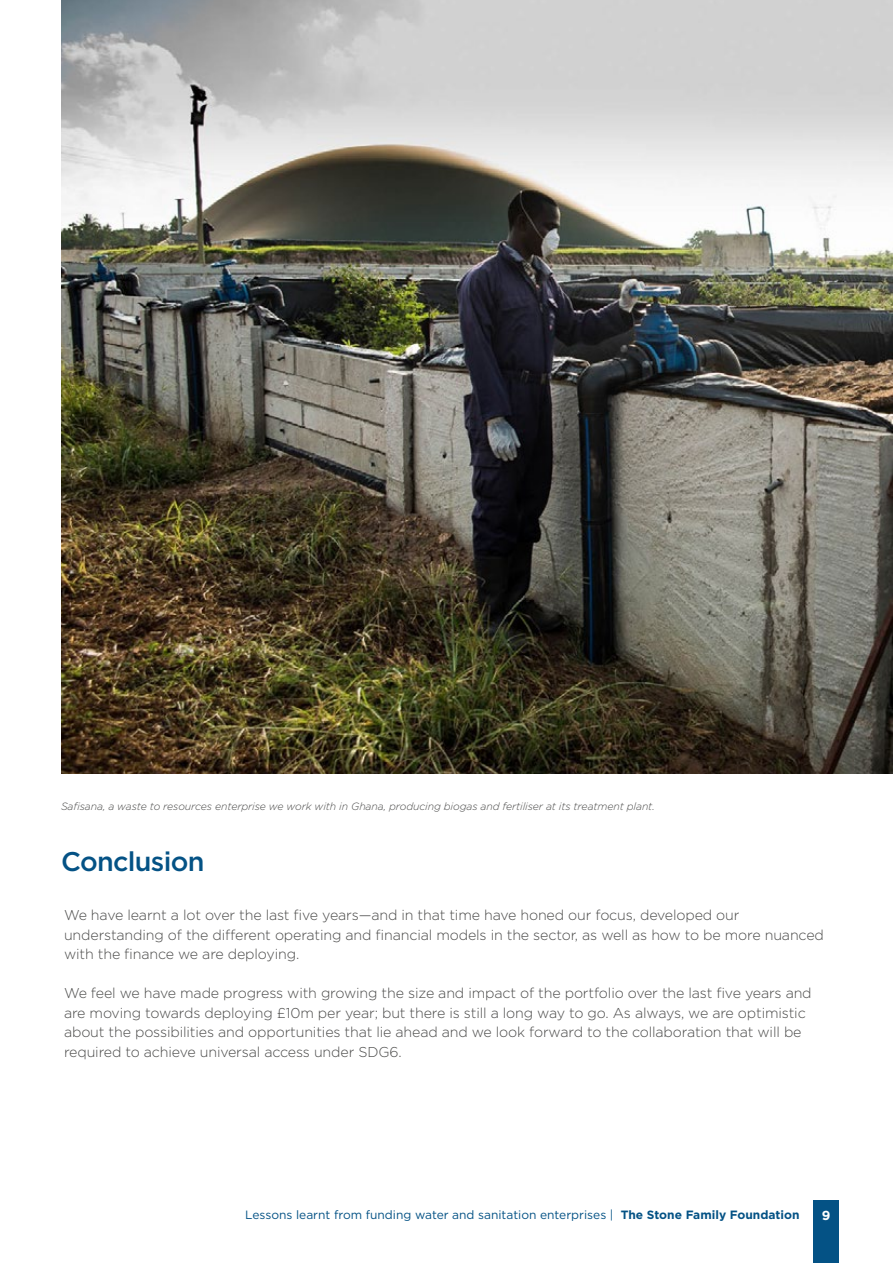
<style>
.page{position:relative;width:893px;height:1263px;background:#fff}
.page>*{position:absolute;margin:0;border:0;box-sizing:border-box;transform-origin:0 0}
.t1{font:500 27px "Gotham";letter-spacing:-.025em;color:#045285}
.t2{font:300 14.25px/19.5px "Gotham";letter-spacing:-.01em;color:#4a4a49}
.t3{font:700 13.05px "Gotham";color:#fff}
.t4{font:12px "Gotham";color:#045285}
.t5{font:italic 300 10.5px "Gotham";letter-spacing:-.01em;color:#4a4a49}
.s1{font-weight:700}
</style>
<div class="page">
<div style="left:813px;top:1200px;width:26px;height:63px;background:#045285"></div>
<img style="left:61px;top:0;width:832px;height:774px">
<p class="t5" style="left:61px;top:800px;width:595px">Safisana, a waste to resources enterprise we work with in Ghana, producing biogas and fertiliser at its treatment plant.</p>
<h1 class="t1" style="left:61px;top:844px;width:145px">Conclusion</h1>
<p class="t2" style="left:64px;top:905px;width:761px">We have learnt a lot over the last five years—and in that time have honed our focus, developed our understanding of the different operating and financial models in the sector, as well as how to be more nuanced with the finance we are deploying.</p>
<p class="t2" style="left:64px;top:983px;width:749px">We feel we have made progress with growing the size and impact of the portfolio over the last five years and are moving towards deploying £10m per year; but there is still a long way to go. As always, we are optimistic about the possibilities and opportunities that lie ahead and we look forward to the collaboration that will be required to achieve universal access under SDG6.</p>
<p class="t4" style="left:245px;top:1207px;width:556px">Lessons learnt from funding water and sanitation enterprises | <span class="s1">The Stone Family Foundation</span></p>
<p class="t3" style="left:822px;top:1206px;width:10px">9</p>
</div>
